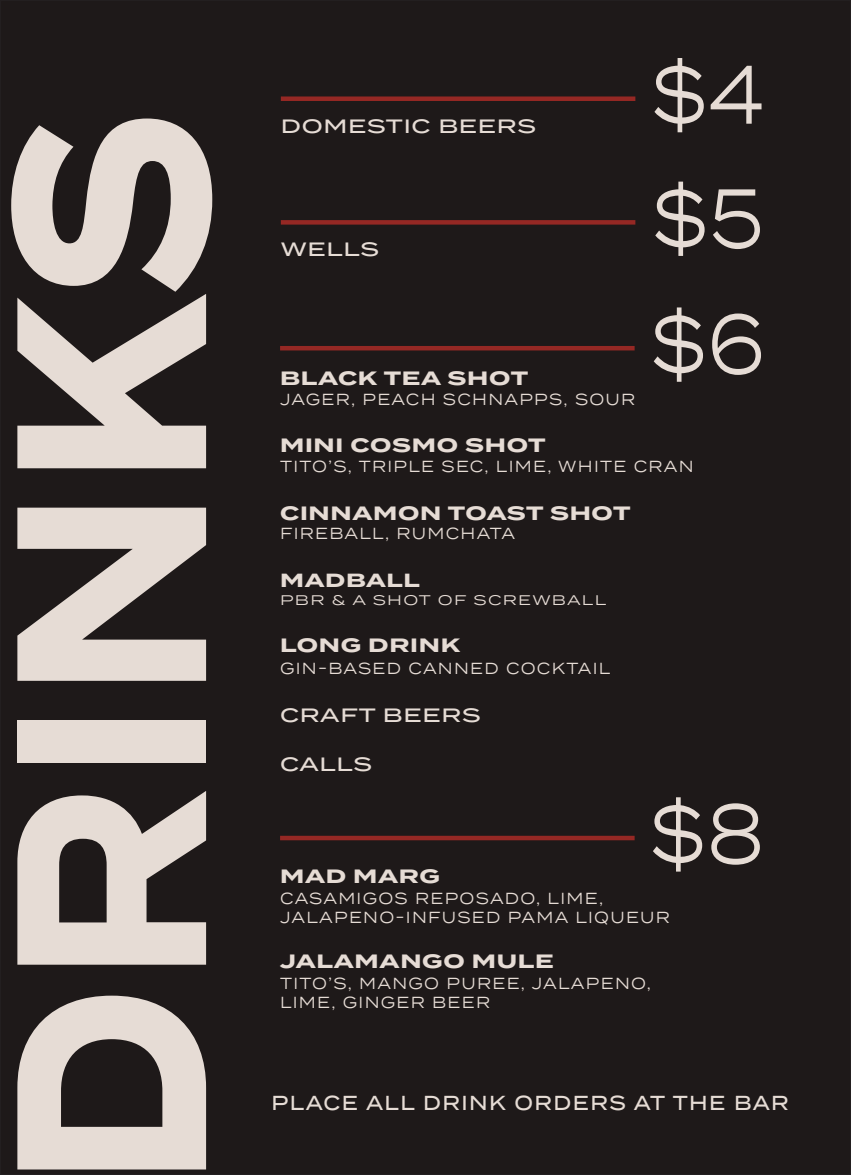
<style>
.page{position:relative;width:851px;height:1175px;background:#fff}
.page>*{position:absolute;margin:0;border:0;box-sizing:border-box;transform-origin:0 0}
.t1{font:700 269.55px "Termina";letter-spacing:.025em;color:#e6dcd5;scale:.78 1}
.t2{font:82.8px/125.8px "Termina";color:#e6dcd5;scale:.78 1}
.t3{font:500 20.25px "Termina";letter-spacing:.075em;color:#e6dcd5;scale:.93 1}
.t4{font:700 19.35px "Termina";letter-spacing:.035em;color:#e6dcd5;scale:1.11 1}
.t5{font:500 19.35px "Termina";letter-spacing:.035em;color:#e6dcd5;scale:1.11 1}
.t6{font:700 19.12px "Termina";letter-spacing:.035em;color:#e6dcd5;scale:1.11 1}
.t7{font:15.97px/19.1px "Termina";letter-spacing:.085em;color:#e6dcd5;scale:.95 1}
.t8{font:13.95px "Termina";letter-spacing:.085em;color:#e6dcd5;scale:1.09 1}
</style>
<div class="page">
<div style="left:0;top:0;width:850px;height:1174px;background:#1e1919"></div>
<div style="left:281px;top:96px;width:354px;height:5px;background:#952824"></div>
<div style="left:281px;top:220px;width:354px;height:5px;background:#952824"></div>
<hr style="left:280px;top:346px;width:354px;height:4px;background:#952824">
<div style="left:280px;top:835px;width:354px;height:5px;background:#952824"></div>
<h2 class="t2" style="left:651px;top:28px;width:146px">$4</h2>
<h1 class="t1" style="left:-89px;top:1186px;width:1379px;rotate:-90deg">DRINKS</h1>
<p class="t5" style="left:281px;top:112px;width:231px">DOMESTIC BEERS</p>
<h2 class="t2" style="left:650px;top:152px;width:148px">$5 $6</h2>
<p class="t5" style="left:281px;top:234px;width:90px">WELLS</p>
<p class="t4" style="left:280px;top:364px;width:225px">BLACK TEA SHOT</p>
<p class="t7" style="left:280px;top:389px;width:375px">JAGER, PEACH SCHNAPPS, SOUR</p>
<p class="t4" style="left:280px;top:431px;width:241px">MINI COSMO SHOT</p>
<p class="t7" style="left:280px;top:456px;width:437px">TITO’S, TRIPLE SEC, LIME, WHITE CRAN</p>
<p class="t4" style="left:280px;top:498px;width:317px">CINNAMON TOAST SHOT</p>
<p class="t7" style="left:280px;top:523px;width:249px">FIREBALL, RUMCHATA</p>
<p class="t6" style="left:280px;top:565px;width:127px">MADBALL</p>
<p class="t8" style="left:280px;top:590px;width:301px">PBR &amp; A SHOT OF SCREWBALL</p>
<p class="t4" style="left:280px;top:631px;width:164px">LONG DRINK</p>
<p class="t7" style="left:280px;top:658px;width:349px">GIN-BASED CANNED COCKTAIL</p>
<p class="t5" style="left:280px;top:700px;width:182px">CRAFT BEERS</p>
<p class="t5" style="left:280px;top:750px;width:84px">CALLS</p>
<h2 class="t2" style="left:649px;top:767px;width:148px">$8</h2>
<p class="t4" style="left:280px;top:862px;width:145px">MAD MARG</p>
<p class="t7" style="left:280px;top:887px;width:412px">CASAMIGOS REPOSADO, LIME,<br>JALAPENO-INFUSED PAMA LIQUEUR</p>
<p class="t4" style="left:280px;top:947px;width:248px">JALAMANGO MULE</p>
<p class="t7" style="left:280px;top:972px;width:392px">TITO’S, MANGO PUREE, JALAPENO,<br>LIME, GINGER BEER</p>
<p class="t3" style="left:271px;top:1088px;width:558px">PLACE ALL DRINK ORDERS AT THE BAR</p>
</div>
